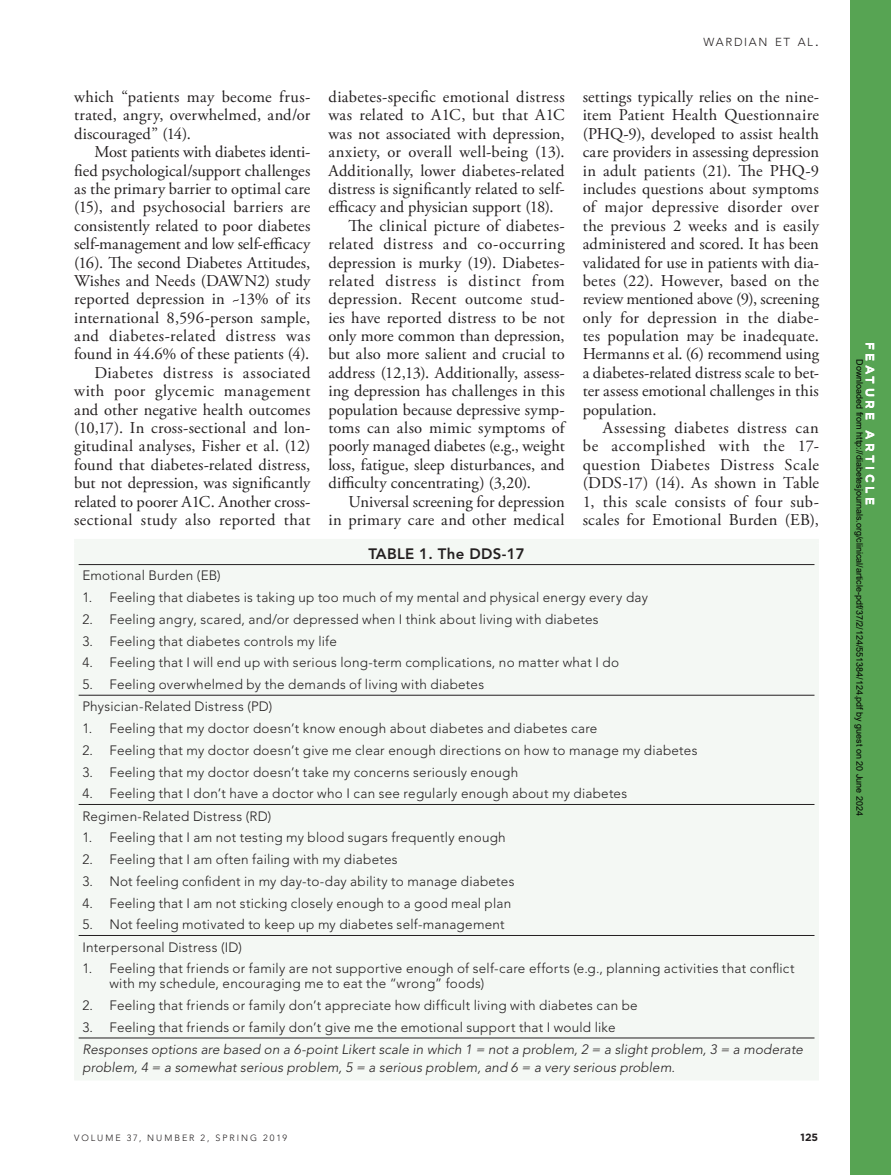
<style>
.page{position:relative;width:891px;height:1175px;background:#fff}
.page>*{position:absolute;margin:0;border:0;box-sizing:border-box;transform-origin:0 0}
.BODY_-_2nd_PARA{font:16.5px/18.5px "Adobe Garamond Pro";letter-spacing:.01em;color:#231f20;text-align:justify}
.TABLE_TITLE{font:800 15px "Avenir LT Std";letter-spacing:.02em;color:#231f20}
.TABLE_COPY_-_LEFT_AL{font:300 13.5px/15px "Avenir LT Std";letter-spacing:.02em;color:#231f20}
.TABLE_CAPTION{font:italic 300 13.5px/18px "Avenir LT Std";letter-spacing:.01em;color:#231f20}
.t1{font:700 12px "Gotham";letter-spacing:.28em;color:#fff}
.t2{font:300 11.55px "Avenir LT Std";letter-spacing:.145em;color:#231f20}
.t3{font:700 10.5px "Gotham";color:#231f20}
.t4{font:9px "Arial";color:#000}
.t5{font:300 9px "Avenir LT Std";letter-spacing:.215em;color:#231f20}
.s1{font-size:16.5px}
</style>
<div class="page">
<div style="left:850px;top:0;width:41px;height:1174px;background:#57a453"></div>
<div style="left:79px;top:543px;width:735px;height:533px;background:#f4f8f4"></div>
<hr style="left:74px;top:539px;width:745px;height:4px;background:#f4f8f4">
<div style="left:74px;top:543px;width:5px;height:21px;background:#f4f8f4"></div>
<div style="left:814px;top:543px;width:5px;height:21px;background:#f4f8f4"></div>
<div style="left:74px;top:564px;width:5px;height:131px;background:#f4f8f4"></div>
<div style="left:814px;top:564px;width:5px;height:131px;background:#f4f8f4"></div>
<div style="left:74px;top:695px;width:5px;height:109px;background:#f4f8f4"></div>
<div style="left:814px;top:695px;width:5px;height:109px;background:#f4f8f4"></div>
<div style="left:74px;top:804px;width:5px;height:131px;background:#f4f8f4"></div>
<div style="left:814px;top:804px;width:5px;height:131px;background:#f4f8f4"></div>
<div style="left:74px;top:935px;width:5px;height:103px;background:#f4f8f4"></div>
<div style="left:814px;top:935px;width:5px;height:103px;background:#f4f8f4"></div>
<div style="left:74px;top:1038px;width:5px;height:38px;background:#f4f8f4"></div>
<div style="left:814px;top:1038px;width:5px;height:38px;background:#f4f8f4"></div>
<hr style="left:74px;top:1076px;width:745px;height:4px;background:#f4f8f4">
<hr style="left:79px;top:564px;width:736px;height:1px;background:#231f20">
<hr style="left:79px;top:695px;width:736px;height:1px;background:#231f20">
<hr style="left:79px;top:804px;width:736px;height:1px;background:#231f20">
<hr style="left:79px;top:935px;width:736px;height:1px;background:#231f20">
<hr style="left:79px;top:1037px;width:736px;height:1px;background:#231f20">
<p class="t2" style="left:704px;top:35px;width:117px">WARDIAN ET AL<span class="s1">.</span></p>
<p class="BODY_-_2nd_PARA" style="left:74px;top:88px;width:238px">which “patients may become frus&shy;trated, angry, overwhelmed, and/or discouraged” (14).</p>
<p class="BODY_-_2nd_PARA" style="left:74px;top:143px;width:238px;text-indent:20px">Most patients with diabetes identi&shy;fied psychological/support challenges as the primary barrier to optimal care (15), and psychosocial barriers are consistently related to poor diabetes self‐management and low self‐efficacy (16). The second Diabetes Attitudes, Wishes and Needs (DAWN2) study reported depression in ~13% of its international 8,596-person sample, and diabetes-related distress was found in 44.6% of these patients (4).</p>
<p class="BODY_-_2nd_PARA" style="left:74px;top:364px;width:238px;text-indent:20px">Diabetes distress is associated with poor glycemic management and other negative health outcomes (10,17). In cross-sectional and lon&shy;gitudinal analyses, Fisher et al. (12) found that diabetes-related distress, but not depression, was significantly related to poorer A1C. Another cross&shy;sectional study also reported that</p>
<p class="BODY_-_2nd_PARA" style="left:328px;top:88px;width:238px">diabetes-specific emotional distress was related to A1C, but that A1C was not associated with depression, anxiety, or overall well-being (13).<br>Additionally, lower diabetes-related distress is significantly related to self‐ efficacy and physician support (18).</p>
<p class="BODY_-_2nd_PARA" style="left:328px;top:217px;width:238px;text-indent:20px">The clinical picture of diabetes&shy;related distress and co-occurring depression is murky (19). Diabetes&shy;related distress is distinct from depression. Recent outcome stud&shy;ies have reported distress to be not only more common than depression, but also more salient and crucial to address (12,13). Additionally, assess&shy;ing depression has challenges in this population because depressive symp&shy;toms can also mimic symptoms of poorly managed diabetes (e.g., weight loss, fatigue, sleep disturbances, and difficulty concentrating) (3,20).</p>
<p class="BODY_-_2nd_PARA" style="left:328px;top:493px;width:238px;text-align:right">Universal screening for depression<br>in primary care and other medical</p>
<p class="TABLE_TITLE" style="left:368px;top:544px;width:158px">TABLE 1. The DDS-17</p>
<p class="BODY_-_2nd_PARA" style="left:583px;top:88px;width:238px">settings typically relies on the nine&shy;item Patient Health Questionnaire (PHQ‐9), developed to assist health care providers in assessing depression in adult patients (21). The PHQ‐9 includes questions about symptoms of major depressive disorder over the previous 2 weeks and is easily administered and scored. It has been validated for use in patients with dia&shy;betes (22). However, based on the review mentioned above (9), screening only for depression in the diabe&shy;tes population may be inadequate.<br>Hermanns et al. (6) recommend using a diabetes-related distress scale to bet&shy;ter assess emotional challenges in this population.</p>
<p class="BODY_-_2nd_PARA" style="left:583px;top:419px;width:238px;text-indent:20px">Assessing diabetes distress can be accomplished with the 17‐ question Diabetes Distress Scale (DDS‐17) (14). As shown in Table 1, this scale consists of four sub&shy;scales for Emotional Burden (EB),</p>
<p class="TABLE_COPY_-_LEFT_AL" style="left:82px;top:568px;width:140px">Emotional Burden (EB)</p>
<p class="TABLE_COPY_-_LEFT_AL" style="left:82px;top:590px;width:567px">1. Feeling that diabetes is taking up too much of my mental and physical energy every day</p>
<p class="TABLE_COPY_-_LEFT_AL" style="left:82px;top:612px;width:518px">2. Feeling angry, scared, and/or depressed when I think about living with diabetes</p>
<p class="TABLE_COPY_-_LEFT_AL" style="left:82px;top:633px;width:256px">3. Feeling that diabetes controls my life</p>
<p class="TABLE_COPY_-_LEFT_AL" style="left:82px;top:655px;width:538px">4. Feeling that I will end up with serious long-term complications, no matter what I do</p>
<p class="TABLE_COPY_-_LEFT_AL" style="left:82px;top:677px;width:403px">5. Feeling overwhelmed by the demands of living with diabetes</p>
<p class="TABLE_COPY_-_LEFT_AL" style="left:82px;top:699px;width:192px">Physician-Related Distress (PD)</p>
<p class="TABLE_COPY_-_LEFT_AL" style="left:82px;top:721px;width:517px">1. Feeling that my doctor doesn’t know enough about diabetes and diabetes care</p>
<p class="TABLE_COPY_-_LEFT_AL" style="left:82px;top:743px;width:617px">2. Feeling that my doctor doesn’t give me clear enough directions on how to manage my diabetes</p>
<p class="TABLE_COPY_-_LEFT_AL" style="left:82px;top:764px;width:437px">3. Feeling that my doctor doesn’t take my concerns seriously enough</p>
<p class="TABLE_COPY_-_LEFT_AL" style="left:82px;top:786px;width:546px">4. Feeling that I don’t have a doctor who I can see regularly enough about my diabetes</p>
<p class="TABLE_COPY_-_LEFT_AL" style="left:82px;top:808px;width:190px">Regimen-Related Distress (RD)</p>
<p class="TABLE_COPY_-_LEFT_AL" style="left:82px;top:830px;width:425px">1. Feeling that I am not testing my blood sugars frequently enough</p>
<p class="TABLE_COPY_-_LEFT_AL" style="left:82px;top:852px;width:317px">2. Feeling that I am often failing with my diabetes</p>
<p class="TABLE_COPY_-_LEFT_AL" style="left:82px;top:873px;width:434px">3. Not feeling confident in my day-to-day ability to manage diabetes</p>
<p class="TABLE_COPY_-_LEFT_AL" style="left:82px;top:895px;width:430px">4. Feeling that I am not sticking closely enough to a good meal plan</p>
<p class="TABLE_COPY_-_LEFT_AL" style="left:82px;top:917px;width:424px">5. Not feeling motivated to keep up my diabetes self-management</p>
<p class="TABLE_COPY_-_LEFT_AL" style="left:82px;top:939px;width:161px">Interpersonal Distress (ID)</p>
<p class="TABLE_COPY_-_LEFT_AL" style="left:109px;top:961px;width:687px;text-indent:-27px">1. Feeling that friends or family are not supportive enough of self-care efforts (e.g., planning activities that conflict with my schedule, encouraging me to eat the “wrong” foods)</p>
<p class="TABLE_COPY_-_LEFT_AL" style="left:82px;top:998px;width:557px">2. Feeling that friends or family don’t appreciate how difficult living with diabetes can be</p>
<p class="TABLE_COPY_-_LEFT_AL" style="left:82px;top:1019px;width:535px">3. Feeling that friends or family don’t give me the emotional support that I would like</p>
<p class="TABLE_CAPTION" style="left:82px;top:1040px;width:722px">Responses options are based on a 6-point Likert scale in which 1 = not a problem, 2 = a slight problem, 3 = a moderate problem, 4 = a somewhat serious problem, 5 = a serious problem, and 6 = a very serious problem.</p>
<p class="t5" style="left:74px;top:1132px;width:215px">VOLUME 37, NUMBER 2, SPRING 2019</p>
<p class="t3" style="left:801px;top:1130px;width:19px">125</p>
<p class="t1" style="left:878px;top:342px;width:164px;rotate:90deg">FEATURE ARTICLE</p>
<p class="t4" style="left:863px;top:359px;width:458px;rotate:90deg">Downloaded from http://diabetesjournals.org/clinical/article-pdf/37/2/124/551384/124.pdf by guest on 20 June 2024</p>
</div>
